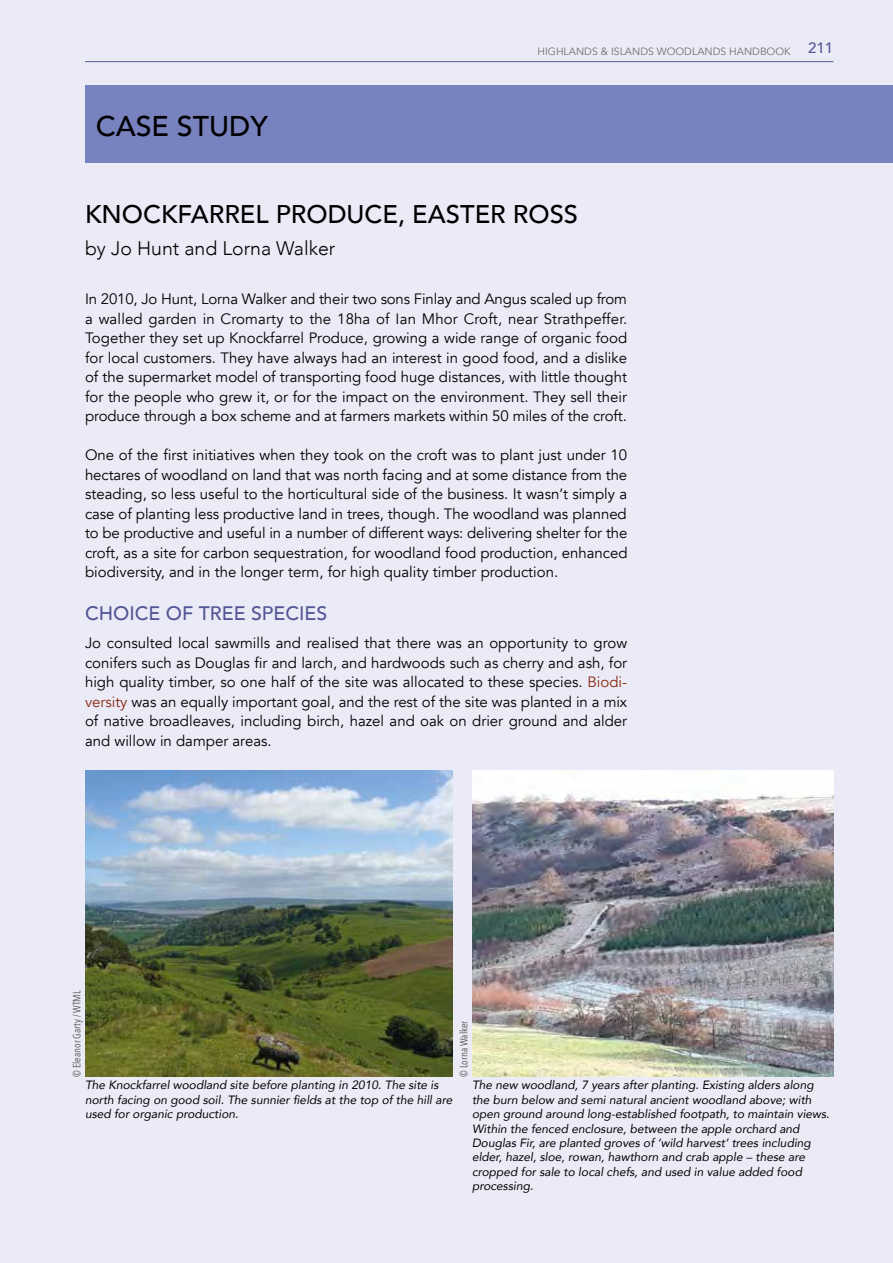
<style>
.page{position:relative;width:893px;height:1263px;background:#ebebf7}
.page>*{position:absolute;margin:0;border:0;box-sizing:border-box;transform-origin:0 0}
.Section_head{font:500 28.5px "Avenir";color:#000}
.Section_head-2{font:500 25.5px "Avenir";color:#000}
.Byline{font:300 19.5px "Avenir";color:#000}
.CS_Paragraphp_head_C{font:500 19.5px "Avenir";color:#535796}
.t1{font:15px/19.5px "Avenir";color:#000;text-align:justify}
.t2{font:italic 12px/14.4px "Avenir";color:#000}
.t3{font:10.5px "Avenir";color:#706f6f}
.Photo_credit{font:10.5px "Avenir Next Condensed";color:#575756}
.s1{color:#8a280d}
</style>
<div class="page">
<hr style="left:85px;top:61px;width:748px;height:1px;background:#535796">
<div style="left:85px;top:85px;width:808px;height:78px;background:#7882bf"></div>
<img style="left:85px;top:770px;width:368px;height:307px">
<img style="left:472px;top:770px;width:361px;height:307px">
<p class="Section_head" style="left:96px;top:101px;width:174px">CASE STUDY</p>
<p class="t3" style="left:537px;top:46px;width:297px">HIGHLANDS &amp; ISLANDS WOODLANDS HANDBOOK <sup>211</sup></p>
<p class="Section_head-2" style="left:85px;top:192px;width:494px">KNOCKFARREL PRODUCE, EASTER ROSS</p>
<p class="Byline" style="left:85px;top:236px;width:252px">by Jo Hunt and Lorna Walker</p>
<p class="t1" style="left:85px;top:289px;width:544px">In 2010, Jo Hunt, Lorna Walker and their two sons Finlay and Angus scaled up from a walled garden in Cromarty to the 18ha of Ian Mhor Croft, near Strathpeffer.<br>Together they set up Knockfarrel Produce, growing a wide range of organic food for local customers. They have always had an interest in good food, and a dislike of the supermarket model of transporting food huge distances, with little thought for the people who grew it, or for the impact on the environment. They sell their produce through a box scheme and at farmers markets within 50 miles of the croft.</p>
<p class="t1" style="left:85px;top:445px;width:544px">One of the first initiatives when they took on the croft was to plant just under 10 hectares of woodland on land that was north facing and at some distance from the steading, so less useful to the horticultural side of the business. It wasn’t simply a case of planting less productive land in trees, though. The woodland was planned to be productive and useful in a number of different ways: delivering shelter for the croft, as a site for carbon sequestration, for woodland food production, enhanced biodiversity, and in the longer term, for high quality timber production.</p>
<p class="CS_Paragraphp_head_C" style="left:85px;top:596px;width:244px">CHOICE OF TREE SPECIES</p>
<p class="t1" style="left:85px;top:633px;width:544px">Jo consulted local sawmills and realised that there was an opportunity to grow conifers such as Douglas fir and larch, and hardwoods such as cherry and ash, for high quality timber, so one half of the site was allocated to these species. <span class="s1">Biodi&shy;versity</span> was an equally important goal, and the rest of the site was planted in a mix of native broadleaves, including birch, hazel and oak on drier ground and alder and willow in damper areas.</p>
<p class="Photo_credit" style="left:68px;top:1077px;width:88px;rotate:-90deg">© Eleanor Garty / WTML</p>
<p class="Photo_credit" style="left:455px;top:1077px;width:58px;rotate:-90deg">© Lorna Walker</p>
<p class="t2" style="left:85px;top:1078px;width:369px">The Knockfarrel woodland site before planting in 2010. The site is north facing on good soil. The sunnier fields at the top of the hill are used for organic production.</p>
<p class="t2" style="left:472px;top:1078px;width:359px">The new woodland, 7 years after planting. Existing alders along the burn below and semi natural ancient woodland above; with open ground around long-established footpath, to maintain views.<br>Within the fenced enclosure, between the apple orchard and Douglas Fir, are planted groves of ‘wild harvest’ trees including elder, hazel, sloe, rowan, hawthorn and crab apple – these are cropped for sale to local chefs, and used in value added food processing.</p>
</div>
